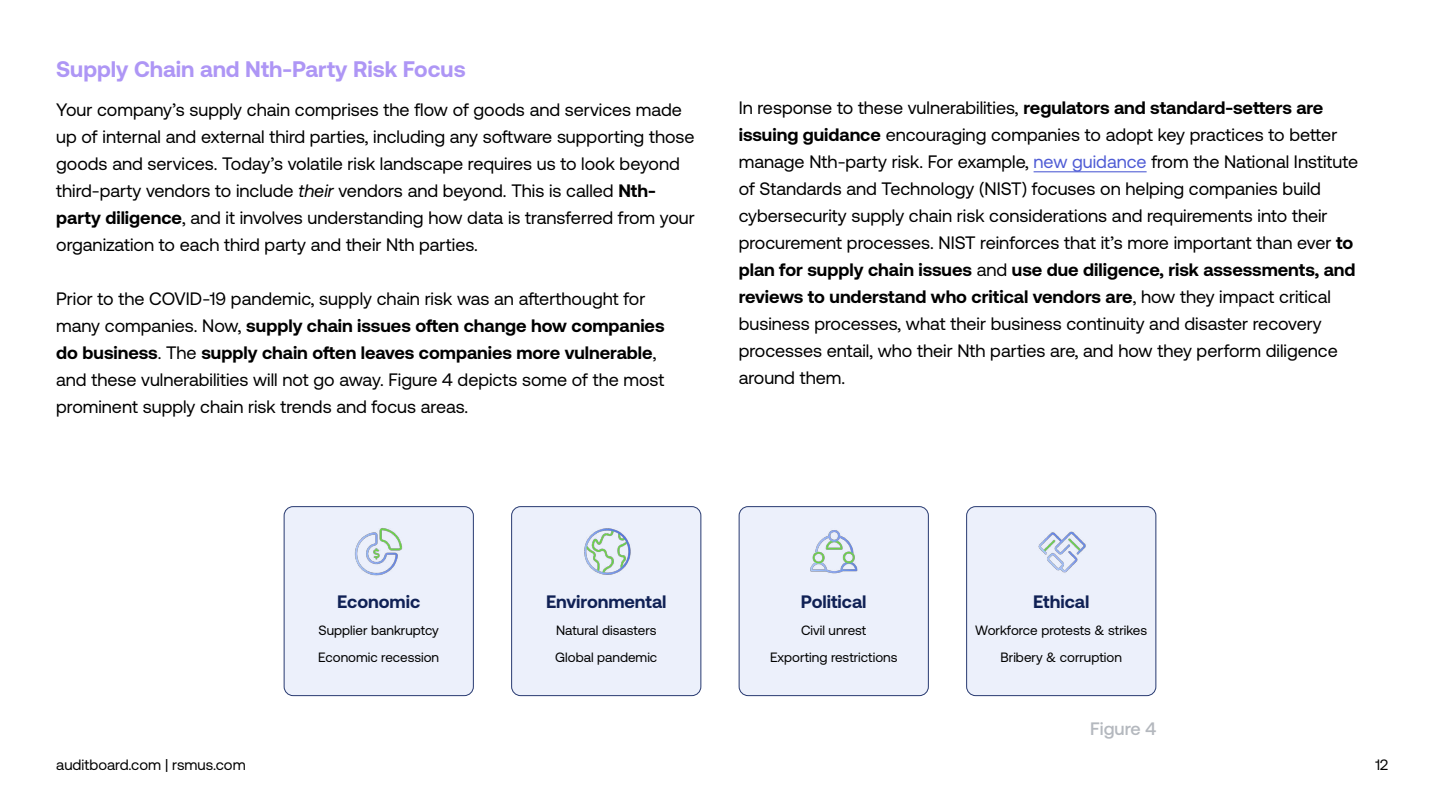
<style>
.page{position:relative;width:1440px;height:810px;background:#fff}
.page>*{position:absolute;margin:0;border:0;box-sizing:border-box;transform-origin:0 0}
.t1{font:700 22.5px "Aeonik 2.0";color:#ae96f5}
.t2{font:18px/27px "Aeonik 2.0";color:#000}
.t3{font:700 18px "Aeonik 2.0";color:#102155}
.t4{font:500 18px "Aeonik 2.0";color:#b4b8be}
.t5{font:15px "Aeonik 2.0";color:#000}
.t6{font:13.5px/27px "Aeonik 2.0";color:#000}
.s1{font-style:italic}
.s2{font-weight:700}
.s3{color:#4f5cd5}
</style>
<div class="page">
<hr style="left:1034px;top:171px;width:113px;height:1px;background:#4f5cd5">
<div style="left:284px;top:507px;width:189px;height:189px;background:#ecf0fb;border-radius:9px"></div>
<div style="left:284px;top:506px;width:190px;height:190px;border:1px solid #283a71;border-radius:9px"></div>
<div style="left:512px;top:507px;width:189px;height:189px;background:#ecf0fb;border-radius:9px"></div>
<div style="left:511px;top:506px;width:190px;height:190px;border:1px solid #283a71;border-radius:9px"></div>
<div style="left:739px;top:507px;width:189px;height:189px;background:#ecf0fb;border-radius:9px"></div>
<div style="left:739px;top:506px;width:190px;height:190px;border:1px solid #283a71;border-radius:9px"></div>
<div style="left:967px;top:507px;width:189px;height:189px;background:#ecf0fb;border-radius:9px"></div>
<div style="left:966px;top:506px;width:190px;height:190px;border:1px solid #283a71;border-radius:9px"></div>
<img style="left:354px;top:528px;width:49px;height:48px">
<img style="left:584px;top:528px;width:47px;height:47px">
<img style="left:1038px;top:531px;width:48px;height:42px">
<img style="left:810px;top:530px;width:48px;height:44px">
<p class="t1" style="left:56px;top:57px;width:411px">Supply Chain and Nth-Party Risk Focus</p>
<p class="t2" style="left:56px;top:96px;width:640px">Your company’s supply chain comprises the flow of goods and services made up of internal and external third parties, including any software supporting those goods and services. Today’s volatile risk landscape requires us to look beyond third-party vendors to include <span class="s1">their</span> vendors and beyond. This is called <span class="s2">Nth&shy;party diligence</span>, and it involves understanding how data is transferred from your organization to each third party and their Nth parties.</p>
<p class="t2" style="left:56px;top:285px;width:610px">Prior to the COVID-19 pandemic, supply chain risk was an afterthought for many companies. Now, <span class="s2">supply chain issues often change how companies do business</span>. The <span class="s2">supply chain often leaves companies more vulnerable</span>, and these vulnerabilities will not go away. Figure 4 depicts some of the most prominent supply chain risk trends and focus areas.</p>
<p class="t2" style="left:739px;top:94px;width:621px">In response to these vulnerabilities, <span class="s2">regulators and standard-setters are issuing guidance</span> encouraging companies to adopt key practices to better manage Nth-party risk. For example, <span class="s3">new guidance</span> from the National Institute of Standards and Technology (NIST) focuses on helping companies build cybersecurity supply chain risk considerations and requirements into their procurement processes. NIST reinforces that it’s more important than ever <span class="s2">to plan for supply chain issues</span> and <span class="s2">use due diligence, risk assessments, and reviews to understand who critical vendors are</span>, how they impact critical business processes, what their business continuity and disaster recovery processes entail, who their Nth parties are, and how they perform diligence around them.</p>
<p class="t3" style="left:337px;top:592px;width:85px">Economic</p>
<p class="t6" style="left:318px;top:617px;width:122px">Supplier bankruptcy<br>Economic recession</p>
<p class="t3" style="left:546px;top:592px;width:122px">Environmental</p>
<p class="t6" style="left:555px;top:617px;width:104px">Natural disasters<br>Global pandemic</p>
<p class="t3" style="left:801px;top:592px;width:67px">Political</p>
<p class="t6" style="left:770px;top:617px;width:129px;text-align:center">Civil unrest<br>Exporting restrictions</p>
<p class="t3" style="left:1033px;top:592px;width:58px">Ethical</p>
<p class="t6" style="left:975px;top:617px;width:173px;text-align:center">Workforce protests &amp; strikes<br>Bribery &amp; corruption</p>
<p class="t4" style="left:1090px;top:719px;width:67px">Figure 4</p>
<p class="t5" style="left:56px;top:757px;width:191px">auditboard.com | rsmus.com</p>
<p class="t5" style="left:1375px;top:757px;width:14px">12</p>
</div>
